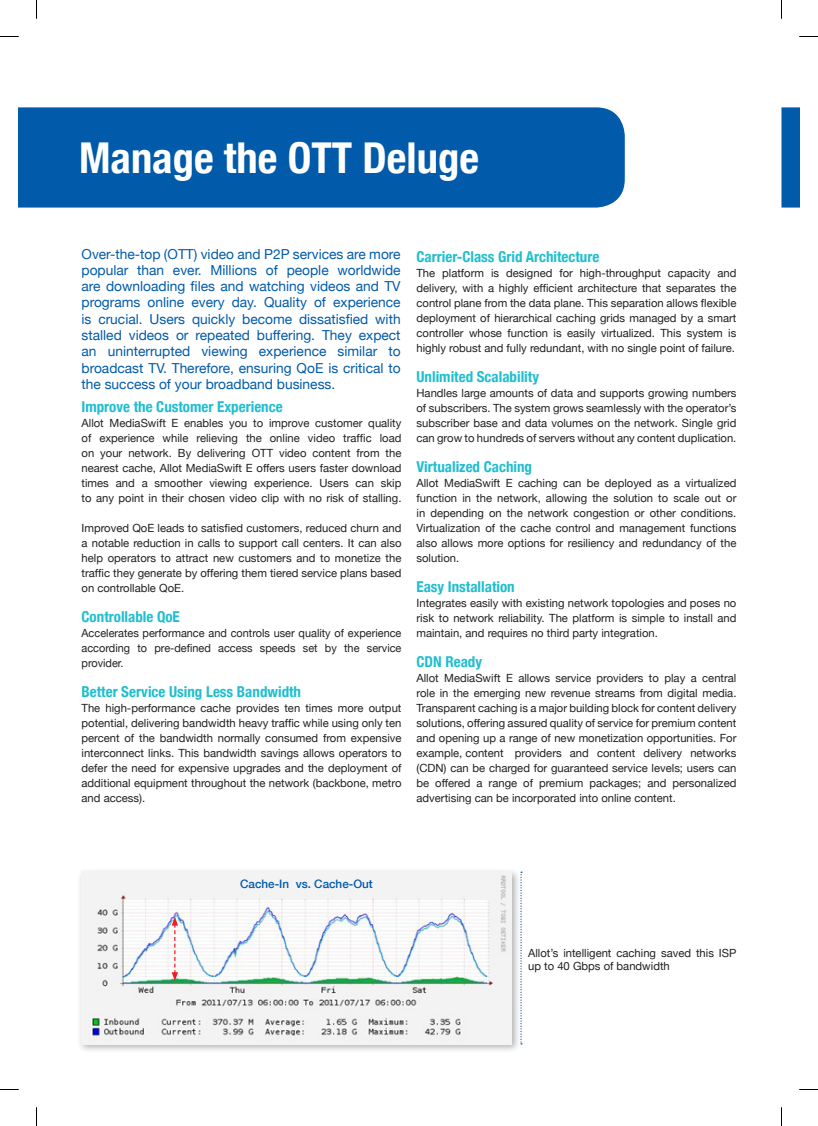
<style>
.page{position:relative;width:818px;height:1126px;background:#fff}
.page>*{position:absolute;margin:0;border:0;box-sizing:border-box;transform-origin:0 0}
.t1{font:700 condensed 42.5px "Helvetica Neue";color:#fff}
.t2{font:700 condensed 15px "Helvetica Neue";color:#21bece}
.t3{font:13.75px/16.2px "Helvetica Neue";color:#015aaa;text-align:justify}
.t4{font:500 11.62px "Helvetica Neue";color:#015aaa}
.t5{font:11.25px/15px "Helvetica Neue";color:#231f20;text-align:justify}
</style>
<div class="page">
<div style="left:781px;top:107px;width:17px;height:100px;background:#015aaa"></div>
<div style="left:19px;top:107px;width:605px;height:100px;background:#015aaa"></div>
<svg style="left:520px;top:871px;width:1px;height:173px"></svg>
<div style="left:77px;top:867px;width:443px;height:186px;background:#231f20;opacity:.35"></div>
<img style="left:81px;top:871px;width:430px;height:173px">
<svg style="left:171px;top:916px;width:7px;height:64px"></svg>
<svg style="left:0;top:36px;width:19px;height:1px"></svg>
<svg style="left:799px;top:36px;width:18px;height:1px"></svg>
<svg style="left:0;top:1089px;width:19px;height:1px"></svg>
<svg style="left:799px;top:1089px;width:18px;height:1px"></svg>
<svg style="left:36px;top:0;width:1px;height:19px"></svg>
<svg style="left:36px;top:1107px;width:1px;height:18px"></svg>
<h1 class="t1" style="left:79px;top:132px;width:401px">Manage the OTT Deluge</h1>
<p class="t3" style="left:81px;top:245px;width:320px">Over-the-top (OTT) video and P2P services are more popular than ever. Millions of people worldwide are downloading files and watching videos and TV programs online every day. Quality of experience is crucial. Users quickly become dissatisfied with stalled videos or repeated buffering. They expect an uninterrupted viewing experience similar to broadcast TV. Therefore, ensuring QoE is critical to the success of your broadband business.</p>
<h2 class="t2" style="left:81px;top:397px;width:202px">Improve the Customer Experience</h2>
<p class="t5" style="left:81px;top:415px;width:321px">Allot MediaSwift E enables you to improve customer quality of experience while relieving the online video traffic load on your network. By delivering OTT video content from the nearest cache, Allot MediaSwift E offers users faster download times and a smoother viewing experience. Users can skip to any point in their chosen video clip with no risk of stalling.</p>
<p class="t5" style="left:81px;top:520px;width:321px">Improved QoE leads to satisfied customers, reduced churn and a notable reduction in calls to support call centers. It can also help operators to attract new customers and to monetize the traffic they generate by offering them tiered service plans based on controllable QoE.</p>
<h2 class="t2" style="left:81px;top:607px;width:100px">Controllable QoE</h2>
<p class="t5" style="left:81px;top:625px;width:321px">Accelerates performance and controls user quality of experience according to pre-defined access speeds set by the service provider.</p>
<h2 class="t2" style="left:81px;top:682px;width:221px">Better Service Using Less Bandwidth</h2>
<p class="t5" style="left:81px;top:700px;width:321px">The high-performance cache provides ten times more output potential, delivering bandwidth heavy traffic while using only ten percent of the bandwidth normally consumed from expensive interconnect links. This bandwidth savings allows operators to defer the need for expensive upgrades and the deployment of additional equipment throughout the network (backbone, metro and access).</p>
<h2 class="t2" style="left:416px;top:247px;width:184px">Carrier-Class Grid Architecture</h2>
<p class="t5" style="left:416px;top:265px;width:321px">The platform is designed for high-throughput capacity and delivery, with a highly efficient architecture that separates the control plane from the data plane. This separation allows flexible deployment of hierarchical caching grids managed by a smart controller whose function is easily virtualized. This system is highly robust and fully redundant, with no single point of failure.</p>
<h2 class="t2" style="left:416px;top:367px;width:124px">Unlimited Scalability</h2>
<p class="t5" style="left:416px;top:385px;width:321px">Handles large amounts of data and supports growing numbers of subscribers. The system grows seamlessly with the operator’s subscriber base and data volumes on the network. Single grid can grow to hundreds of servers without any content duplication.</p>
<h2 class="t2" style="left:416px;top:457px;width:117px">Virtualized Caching</h2>
<p class="t5" style="left:416px;top:475px;width:321px">Allot MediaSwift E caching can be deployed as a virtualized function in the network, allowing the solution to scale out or in depending on the network congestion or other conditions.<br>Virtualization of the cache control and management functions also allows more options for resiliency and redundancy of the solution.</p>
<h2 class="t2" style="left:416px;top:577px;width:100px">Easy Installation</h2>
<p class="t5" style="left:416px;top:595px;width:321px">Integrates easily with existing network topologies and poses no risk to network reliability. The platform is simple to install and maintain, and requires no third party integration.</p>
<h2 class="t2" style="left:416px;top:652px;width:67px">CDN Ready</h2>
<p class="t5" style="left:416px;top:670px;width:321px">Allot MediaSwift E allows service providers to play a central role in the emerging new revenue streams from digital media.<br>Transparent caching is a major building block for content delivery solutions, offering assured quality of service for premium content and opening up a range of new monetization opportunities. For example, content providers and content delivery networks (CDN) can be charged for guaranteed service levels; users can be offered a range of premium packages; and personalized advertising can be incorporated into online content.</p>
<p class="t4" style="left:240px;top:876px;width:134px">Cache-In vs. Cache-Out</p>
<p class="t5" style="left:528px;top:945px;width:210px;line-height:13.8px">Allot’s intelligent caching saved this ISP up to 40 Gbps of bandwidth</p>
</div>
